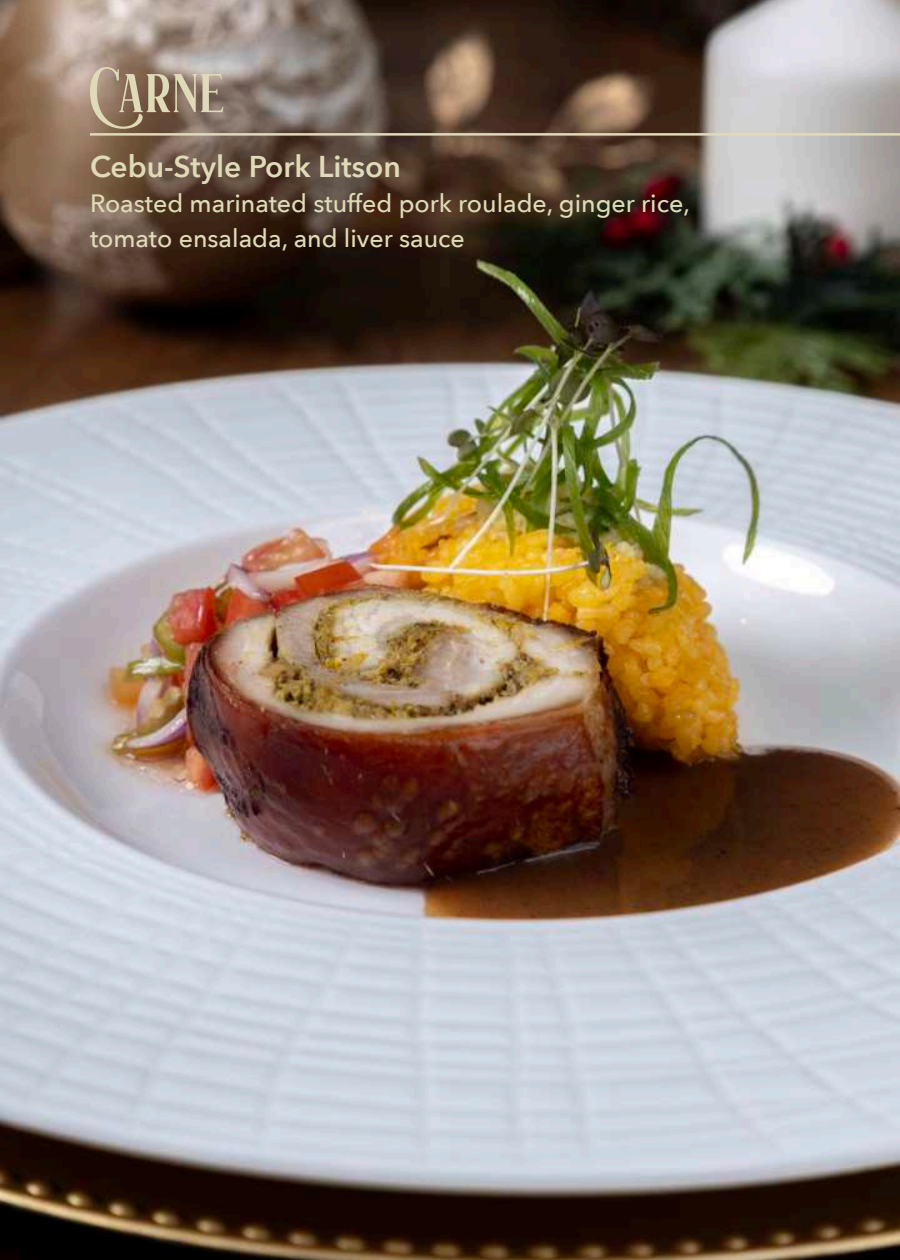
<style>
.page{position:relative;width:900px;height:1260px;background:#fff}
.page>*{position:absolute;margin:0;border:0;box-sizing:border-box;transform-origin:0 0}
.t1{font:60px "Mick Caster";letter-spacing:.04em;color:#dfdab8}
.t2{font:600 30px "Avenir Next";color:#dfdab8}
.t3{font:500 25px/35px "Avenir Next";color:#dfdab8}
</style>
<div class="page">
<img style="left:0;top:0;width:900px;height:1260px">
<hr style="left:90px;top:133px;width:810px;height:3px;background:#dfdab8">
<h1 class="t1" style="left:90px;top:67px;width:136px">CARNE</h1>
<p class="t2" style="left:90px;top:154px;width:312px">Cebu-Style Pork Litson</p>
<p class="t3" style="left:90px;top:188px;width:601px">Roasted marinated stuffed pork roulade, ginger rice, tomato ensalada, and liver sauce</p>
</div>
